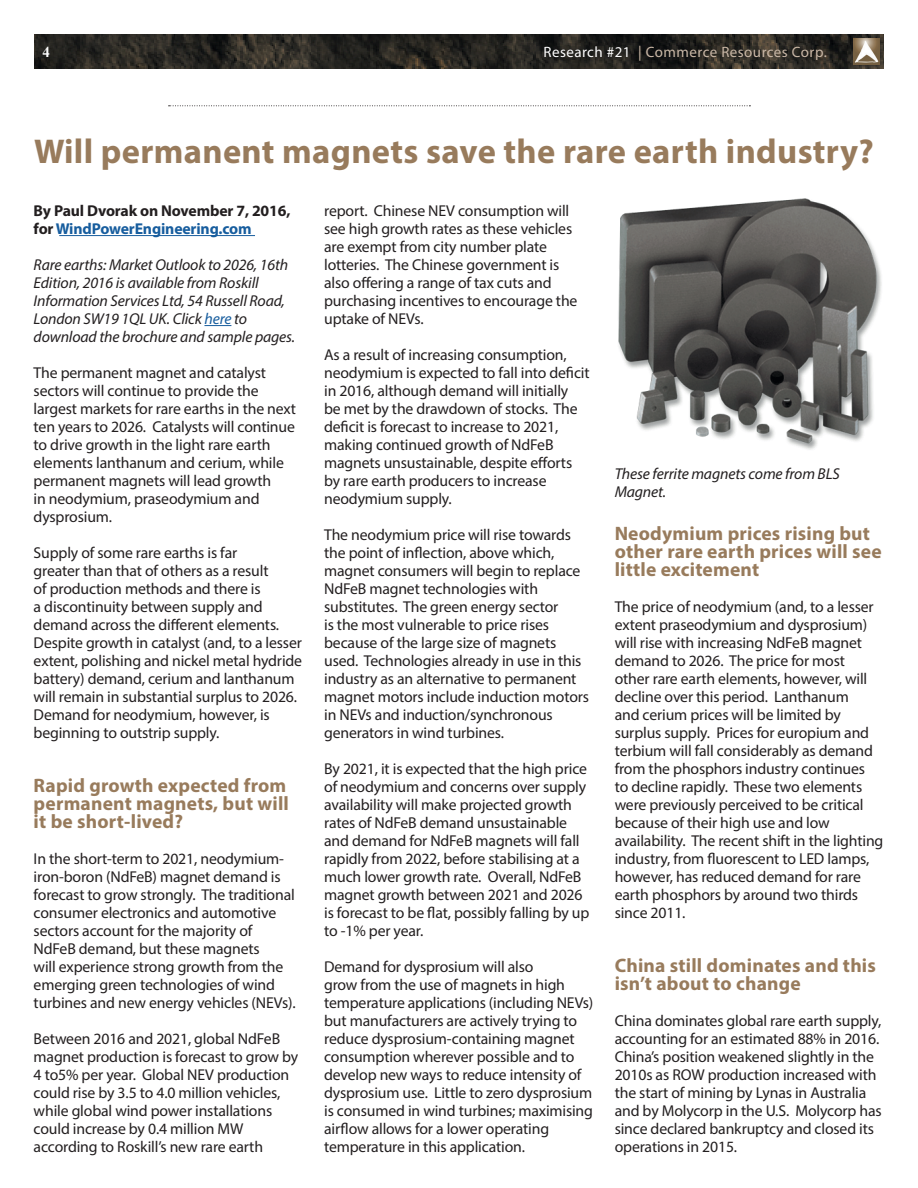
<style>
.page{position:relative;width:918px;height:1188px;background:#fff}
.page>*{position:absolute;margin:0;border:0;box-sizing:border-box;transform-origin:0 0}
.t1{font:700 34.5px "Myriad Pro";letter-spacing:.01em;color:#987b5c}
.t2{font:700 19.5px/18px "Myriad Pro";letter-spacing:.01em;color:#987b5c}
.t3{font:15.75px/18px "Myriad Pro";letter-spacing:-.01em;color:#231f20}
.t4{font:italic 15.75px/18px "Myriad Pro";letter-spacing:-.01em;color:#231f20}
.t5{font:700 15.75px/18px "Myriad Pro";letter-spacing:-.01em;color:#231f20}
.t6{font:15px "Myriad Pro";letter-spacing:.03em;color:#cab8a7}
.t7{font:700 15px "Times New Roman";color:#fff}
.s1{color:#fff}
.s2{color:#175d9e}
</style>
<div class="page">
<img style="left:34px;top:34px;width:850px;height:35px">
<div style="left:852px;top:37px;width:30px;height:31px;background:#231f20;opacity:.65"></div>
<img style="left:853px;top:38px;width:26px;height:27px">
<hr style="left:59px;top:235px;width:196px;height:1px;background:#175d9e">
<svg style="left:204px;top:325px;width:27px;height:1px"></svg>
<svg style="left:169px;top:105px;width:581px;height:1px"></svg>
<img style="left:618px;top:198px;width:264px;height:252px">
<p class="t7" style="left:43px;top:41px;width:9px">4</p>
<p class="t6" style="left:543px;top:43px;width:285px"><span class="s1">Research #21</span> | Commerce Resources Corp.</p>
<h1 class="t1" style="left:34px;top:129px;width:841px">Will permanent magnets save the rare earth industry?</h1>
<p class="t5" style="left:34px;top:201px;width:258px">By Paul Dvorak on November 7, 2016, for <span class="s2">WindPowerEngineering.com</span></p>
<p class="t4" style="left:34px;top:255px;width:263px">Rare earths: Market Outlook to 2026, 16th Edition, 2016 is available from Roskill Information Services Ltd, 54 Russell Road, London SW19 1QL UK. Click <span class="s2">here</span> to download the brochure and sample pages.</p>
<p class="t3" style="left:34px;top:363px;width:264px">The permanent magnet and catalyst sectors will continue to provide the largest markets for rare earths in the next ten years to 2026. Catalysts will continue to drive growth in the light rare earth elements lanthanum and cerium, while permanent magnets will lead growth<br>in neodymium, praseodymium and dysprosium.</p>
<p class="t3" style="left:34px;top:544px;width:270px">Supply of some rare earths is far<br>greater than that of others as a result<br>of production methods and there is<br>a discontinuity between supply and demand across the different elements.<br>Despite growth in catalyst (and, to a lesser extent, polishing and nickel metal hydride battery) demand, cerium and lanthanum will remain in substantial surplus to 2026.<br>Demand for neodymium, however, is beginning to outstrip supply.</p>
<p class="t2" style="left:34px;top:776px;width:257px">Rapid growth expected from permanent magnets, but will it be short-lived?</p>
<p class="t3" style="left:34px;top:849px;width:264px">In the short-term to 2021, neodymium&shy;iron-boron (NdFeB) magnet demand is forecast to grow strongly. The traditional consumer electronics and automotive sectors account for the majority of NdFeB demand, but these magnets<br>will experience strong growth from the emerging green technologies of wind turbines and new energy vehicles (NEVs).</p>
<p class="t3" style="left:34px;top:1029px;width:266px">Between 2016 and 2021, global NdFeB magnet production is forecast to grow by 4 to5% per year. Global NEV production could rise by 3.5 to 4.0 million vehicles, while global wind power installations could increase by 0.4 million MW according to Roskill’s new rare earth</p>
<p class="t3" style="left:324px;top:202px;width:255px">report. Chinese NEV consumption will see high growth rates as these vehicles are exempt from city number plate lotteries. The Chinese government is also offering a range of tax cuts and purchasing incentives to encourage the uptake of NEVs.</p>
<p class="t3" style="left:324px;top:346px;width:267px">As a result of increasing consumption, neodymium is expected to fall into deficit in 2016, although demand will initially<br>be met by the drawdown of stocks. The deficit is forecast to increase to 2021, making continued growth of NdFeB magnets unsustainable, despite efforts by rare earth producers to increase neodymium supply.</p>
<p class="t3" style="left:324px;top:526px;width:266px">The neodymium price will rise towards the point of inflection, above which, magnet consumers will begin to replace NdFeB magnet technologies with substitutes. The green energy sector<br>is the most vulnerable to price rises because of the large size of magnets used. Technologies already in use in this industry as an alternative to permanent magnet motors include induction motors in NEVs and induction/synchronous generators in wind turbines.</p>
<p class="t3" style="left:324px;top:760px;width:267px">By 2021, it is expected that the high price of neodymium and concerns over supply availability will make projected growth rates of NdFeB demand unsustainable and demand for NdFeB magnets will fall rapidly from 2022, before stabilising at a much lower growth rate. Overall, NdFeB magnet growth between 2021 and 2026 is forecast to be flat, possibly falling by up to -1% per year.</p>
<p class="t3" style="left:324px;top:958px;width:271px">Demand for dysprosium will also<br>grow from the use of magnets in high temperature applications (including NEVs) but manufacturers are actively trying to reduce dysprosium-containing magnet consumption wherever possible and to develop new ways to reduce intensity of dysprosium use. Little to zero dysprosium is consumed in wind turbines; maximising airflow allows for a lower operating temperature in this application.</p>
<p class="t4" style="left:615px;top:464px;width:227px">These ferrite magnets come from BLS<br>Magnet.</p>
<p class="t2" style="left:615px;top:524px;width:268px">Neodymium prices rising but other rare earth prices will see little excitement</p>
<p class="t3" style="left:615px;top:597px;width:270px">The price of neodymium (and, to a lesser extent praseodymium and dysprosium) will rise with increasing NdFeB magnet demand to 2026. The price for most other rare earth elements, however, will decline over this period. Lanthanum<br>and cerium prices will be limited by surplus supply. Prices for europium and terbium will fall considerably as demand from the phosphors industry continues<br>to decline rapidly. These two elements were previously perceived to be critical because of their high use and low availability. The recent shift in the lighting industry, from fluorescent to LED lamps, however, has reduced demand for rare earth phosphors by around two thirds since 2011.</p>
<p class="t2" style="left:615px;top:956px;width:263px">China still dominates and this isn’t about to change</p>
<p class="t3" style="left:615px;top:1011px;width:269px">China dominates global rare earth supply, accounting for an estimated 88% in 2016.<br>China’s position weakened slightly in the 2010s as ROW production increased with the start of mining by Lynas in Australia and by Molycorp in the U.S. Molycorp has since declared bankruptcy and closed its operations in 2015.</p>
</div>
